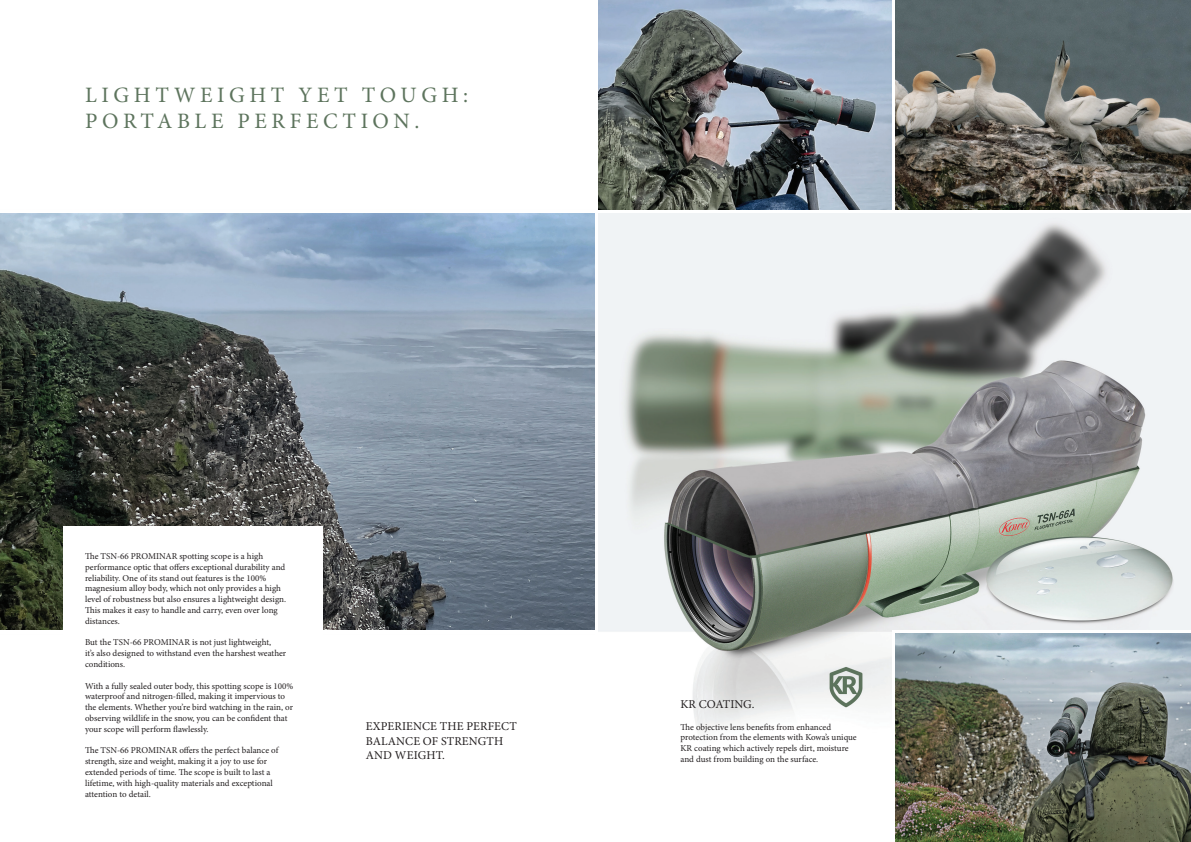
<style>
.page{position:relative;width:1191px;height:842px;background:#fff}
.page>*{position:absolute;margin:0;border:0;box-sizing:border-box;transform-origin:0 0}
.t1{font:22px/26.4px "Minion Pro";letter-spacing:.21em;color:#5d745d}
.t2{font:12px/14.4px "Minion Pro";letter-spacing:.01em;color:#231f20}
.t3{font:9px/10.8px "Minion Pro";color:#231f20}
</style>
<div class="page">
<img style="left:0;top:0;width:1191px;height:842px">
<hr style="left:595px;top:0;width:2px;height:842px;background:#fff">
<div style="left:63px;top:526px;width:260px;height:281px;background:#fff"></div>
<hr style="left:892px;top:632px;width:2px;height:210px;background:#fff">
<hr style="left:0;top:210px;width:1191px;height:2px;background:#fff">
<img style="left:824px;top:665px;width:43px;height:44px">
<hr style="left:0;top:631px;width:595px;height:2px;background:#fff">
<hr style="left:892px;top:631px;width:299px;height:2px;background:#fff">
<hr style="left:892px;top:0;width:2px;height:212px;background:#fff">
<h1 class="t1" style="left:85px;top:82px;width:384px">LIGHTWEIGHT YET TOUGH:<br>PORTABLE PERFECTION.</h1>
<p class="t3" style="left:85px;top:551px;width:203px">The TSN-66 PROMINAR spotting scope is a high performance optic that offers exceptional durability and reliability. One of its stand out features is the 100% magnesium alloy body, which not only provides a high level of robustness but also ensures a lightweight design.<br>This makes it easy to handle and carry, even over long distances.</p>
<p class="t3" style="left:85px;top:637px;width:203px">But the TSN-66 PROMINAR is not just lightweight,<br>it’s also designed to withstand even the harshest weather conditions.</p>
<p class="t3" style="left:85px;top:680px;width:210px">With a fully sealed outer body, this spotting scope is 100% waterproof and nitrogen-filled, making it impervious to the elements. Whether you’re bird watching in the rain, or observing wildlife in the snow, you can be confident that your scope will perform flawlessly.</p>
<p class="t3" style="left:85px;top:745px;width:195px">The TSN-66 PROMINAR offers the perfect balance of strength, size and weight, making it a joy to use for extended periods of time. The scope is built to last a lifetime, with high-quality materials and exceptional attention to detail.</p>
<h2 class="t2" style="left:366px;top:719px;width:152px">EXPERIENCE THE PERFECT<br>BALANCE OF STRENGTH<br>AND WEIGHT.</h2>
<h2 class="t2" style="left:680px;top:697px;width:75px">KR COATING.</h2>
<p class="t3" style="left:680px;top:721px;width:178px">The objective lens benefits from enhanced protection from the elements with Kowa’s unique KR coating which actively repels dirt, moisture and dust from building on the surface.</p>
</div>
